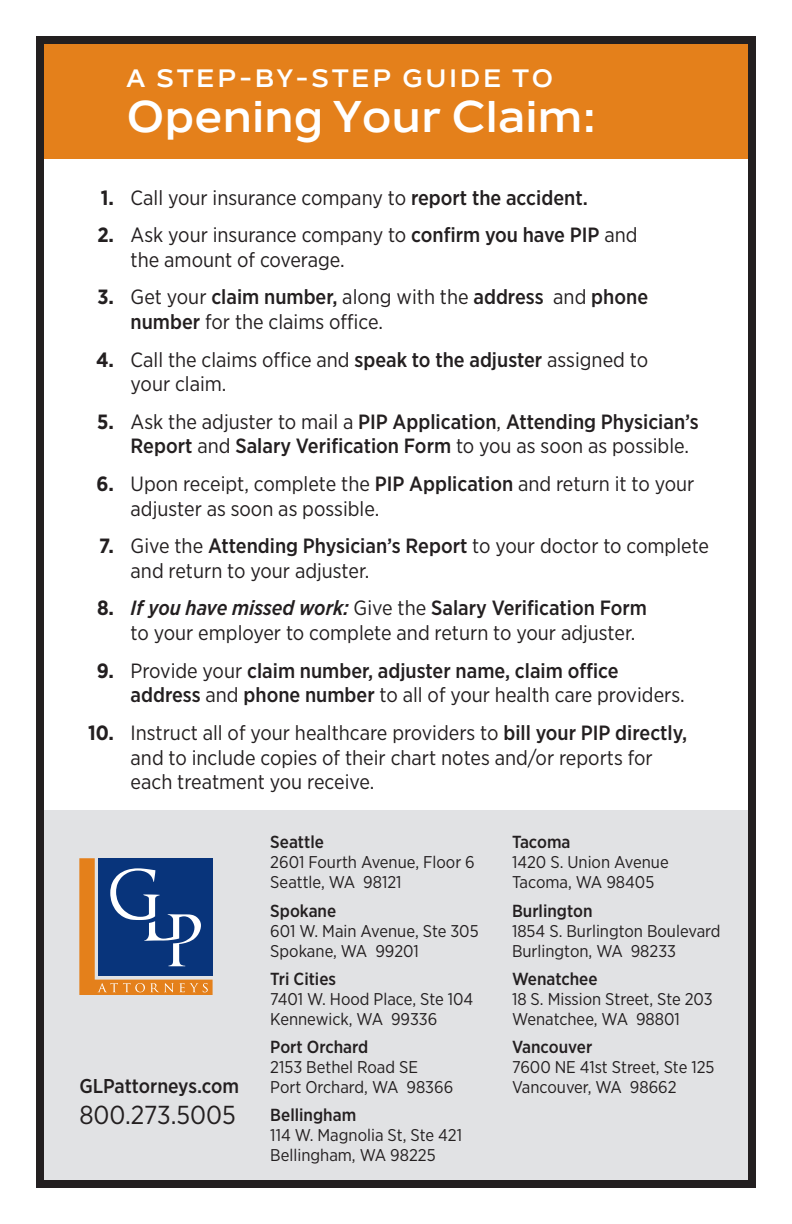
<style>
.page{position:relative;width:792px;height:1224px;background:#fff}
.page>*{position:absolute;margin:0;border:0;box-sizing:border-box;transform-origin:0 0}
.t1{font:700 44px "Nolan";color:#fff}
.t2{font:26px "Gotham Narrow";color:#231f20}
.t3{font:700 25px "Nolan";letter-spacing:.1em;color:#fff}
.t4{font:20.6px/24.8px "Gotham Narrow";color:#231f20}
.t5{font:500 20.6px/24.8px "Gotham Narrow";color:#231f20}
.t6{font:500 20px "Gotham Narrow";color:#231f20}
.t7{font:500 17.4px "Gotham Narrow";color:#231f20}
.t8{font:17px/20px "Gotham Narrow";color:#231f20}
.s1{font-weight:700}
.s2{font-weight:500}
.s3{font-weight:400}
.s4{font-weight:500;font-style:italic}
</style>
<div class="page">
<div style="left:44px;top:810px;width:711px;height:370px;background:#e1e2e4"></div>
<div style="left:36px;top:39px;width:719px;height:120px;background:#e4801b"></div>
<div style="left:36px;top:36px;width:720px;height:1152px;border:8px solid #231f20"></div>
<svg style="left:79px;top:858px;width:134px;height:137px;background:#555d78"></svg>
<p class="t3" style="left:126px;top:63px;width:429px">A STEP-BY-STEP GUIDE TO</p>
<h1 class="t1" style="left:126px;top:90px;width:472px">Opening Your Claim:</h1>
<p class="t4" style="left:101px;top:184px;width:488px"><span class="s1">1.</span> Call your insurance company to <span class="s2">report the accident.</span></p>
<p class="t4" style="left:131px;top:222px;width:508px;text-indent:-33px"><span class="s1">2.</span> Ask your insurance company to <span class="s2">confirm you have PIP</span> and the amount of coverage.</p>
<p class="t4" style="left:131px;top:284px;width:519px;text-indent:-33px"><span class="s1">3.</span> Get your <span class="s2">claim number,</span> along with the <span class="s2">address</span> and <span class="s2">phone number</span> for the claims office.</p>
<p class="t4" style="left:131px;top:346px;width:519px;text-indent:-34px"><span class="s1">4.</span> Call the claims office and <span class="s2">speak to the adjuster</span> assigned to your claim.</p>
<p class="t5" style="left:131px;top:409px;width:570px;text-indent:-33px"><span class="s1">5.</span> <span class="s3">Ask the adjuster to mail a</span> PIP Application<span class="s3">,</span> Attending Physician’s<br>Report <span class="s3">and</span> Salary Verification Form <span class="s3">to you as soon as possible.</span></p>
<p class="t4" style="left:131px;top:471px;width:565px;text-indent:-34px"><span class="s1">6.</span> Upon receipt, complete the <span class="s2">PIP Application</span> and return it to your adjuster as soon as possible.</p>
<p class="t4" style="left:131px;top:533px;width:580px;text-indent:-31px"><span class="s1">7.</span> Give the <span class="s2">Attending Physician’s Report</span> to your doctor to complete and return to your adjuster.</p>
<p class="t4" style="left:131px;top:595px;width:518px;text-indent:-34px"><span class="s1">8.</span> <span class="s4">If you have missed work:</span> Give the <span class="s2">Salary Verification Form </span>to your employer to complete and return to your adjuster.</p>
<p class="t5" style="left:131px;top:658px;width:556px;text-indent:-34px"><span class="s1">9.</span> <span class="s3">Provide your</span> claim number, adjuster name, claim office address <span class="s3">and</span> phone number <span class="s3">to all of your health care providers.</span></p>
<p class="t4" style="left:131px;top:720px;width:558px;text-indent:-42px"><span class="s1">10.</span> Instruct all of your healthcare providers to <span class="s2">bill your PIP directly, </span>and to include copies of their chart notes and/or reports for each treatment you receive.</p>
<p class="t6" style="left:79px;top:1073px;width:161px">GLPattorneys.com</p>
<p class="t2" style="left:79px;top:1098px;width:158px">800.273.5005</p>
<p class="t7" style="left:270px;top:831px;width:55px">Seattle</p>
<p class="t8" style="left:270px;top:852px;width:206px">2601 Fourth Avenue, Floor 6<br>Seattle, WA 98121</p>
<p class="t7" style="left:270px;top:899px;width:67px">Spokane</p>
<p class="t8" style="left:270px;top:920px;width:210px">601 W. Main Avenue, Ste 305<br>Spokane, WA 99201</p>
<p class="t7" style="left:270px;top:968px;width:67px">Tri Cities</p>
<p class="t8" style="left:270px;top:988px;width:205px">7401 W. Hood Place, Ste 104<br>Kennewick, WA 99336</p>
<p class="t7" style="left:270px;top:1036px;width:100px">Port Orchard</p>
<p class="t8" style="left:270px;top:1057px;width:184px">2153 Bethel Road SE<br>Port Orchard, WA 98366</p>
<p class="t7" style="left:270px;top:1104px;width:87px">Bellingham</p>
<p class="t8" style="left:270px;top:1125px;width:193px">114 W. Magnolia St, Ste 421<br>Bellingham, WA 98225</p>
<p class="t7" style="left:512px;top:831px;width:60px">Tacoma</p>
<p class="t8" style="left:512px;top:852px;width:158px">1420 S. Union Avenue<br>Tacoma, WA 98405</p>
<p class="t7" style="left:512px;top:899px;width:82px">Burlington</p>
<p class="t8" style="left:512px;top:920px;width:210px">1854 S. Burlington Boulevard<br>Burlington, WA 98233</p>
<p class="t7" style="left:512px;top:968px;width:87px">Wenatchee</p>
<p class="t8" style="left:512px;top:988px;width:202px">18 S. Mission Street, Ste 203<br>Wenatchee, WA 98801</p>
<p class="t7" style="left:512px;top:1036px;width:82px">Vancouver</p>
<p class="t8" style="left:512px;top:1057px;width:204px">7600 NE 41st Street, Ste 125<br>Vancouver, WA 98662</p>
</div>
